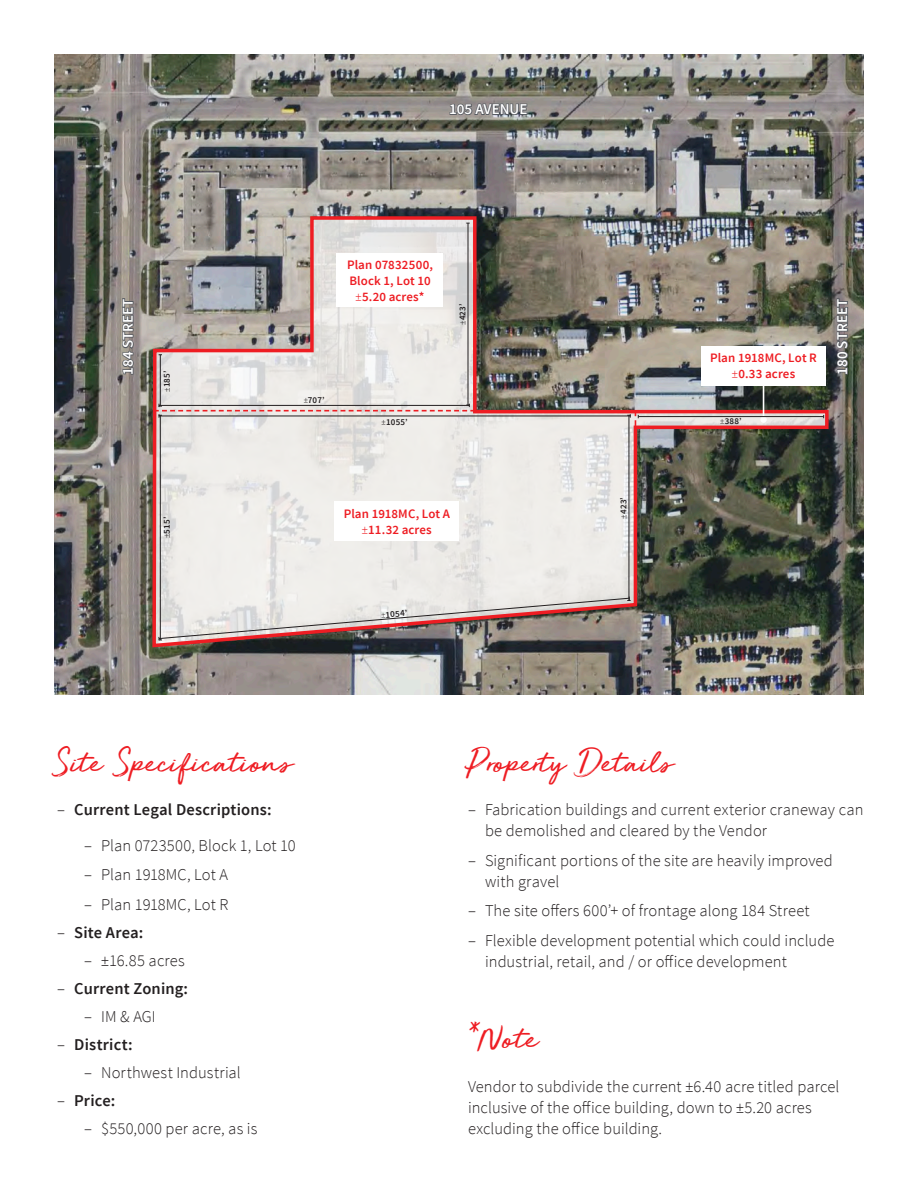
<style>
.page{position:relative;width:918px;height:1188px;background:#fff}
.page>*{position:absolute;margin:0;border:0;box-sizing:border-box;transform-origin:0 0}
.Sub_Head_-_Red{font:36px "JLL Hand";color:#ee1d23}
.Body_Text_-_Bullet{font:300 16.5px/21px "Source Sans Pro";letter-spacing:.005em;color:#231f20}
.t1{font:600 16.5px "Source Sans Pro";letter-spacing:.01em;color:#231f20}
.Disclaimer{font:600 15px "Source Sans Pro";letter-spacing:.005em;color:#fff}
.Disclaimer-2{font:600 12.9px/16.2px "Source Sans Pro";letter-spacing:.01em;color:#ee1d23}
.Disclaimer-3{font:600 9px "Source Sans Pro";letter-spacing:.025em;color:#231f20}
.s1{font-weight:300}
</style>
<div class="page">
<img style="left:54px;top:54px;width:810px;height:640px">
<svg style="left:449px;top:93px;width:79px;height:30px;background:#7d7d79"></svg>
<svg style="left:121px;top:297px;width:14px;height:78px"></svg>
<svg style="left:835px;top:298px;width:14px;height:77px"></svg>
<img style="left:151px;top:215px;width:679px;height:434px">
<div style="left:337px;top:253px;width:106px;height:54px;background:#fff"></div>
<div style="left:335px;top:501px;width:124px;height:40px;background:#fff"></div>
<div style="left:701px;top:346px;width:125px;height:39px;background:#fff"></div>
<hr style="left:763px;top:370px;width:1px;height:50px;background:#fff">
<svg style="left:760px;top:416px;width:7px;height:7px"></svg>
<hr style="left:468px;top:223px;width:1px;height:182px;background:#231f20">
<hr style="left:159px;top:416px;width:471px;height:1px;background:#231f20">
<hr style="left:638px;top:416px;width:186px;height:1px;background:#231f20">
<hr style="left:160px;top:355px;width:1px;height:51px;background:#231f20">
<hr style="left:160px;top:415px;width:1px;height:225px;background:#231f20">
<svg style="left:154px;top:404px;width:321px;height:14px;background:#ccb9b8"></svg>
<hr style="left:629px;top:415px;width:1px;height:186px;background:#231f20">
<svg style="left:627px;top:411px;width:12px;height:15px"></svg>
<svg style="left:158px;top:597px;width:473px;height:44px;background:#beada9"></svg>
<p class="Disclaimer" style="left:449px;top:100px;width:80px">105 AVENUE</p>
<p class="Disclaimer-2" style="left:347px;top:257px;width:87px">Plan 07832500,<br>Block 1, Lot 10</p>
<p class="Disclaimer-2" style="left:356px;top:289px;width:70px"><span class="s1">±</span>5.20 acres*</p>
<p class="Disclaimer" style="left:118px;top:375px;width:78px;rotate:-90deg">184 STREET</p>
<p class="Disclaimer" style="left:833px;top:375px;width:78px;rotate:-90deg">180 STREET</p>
<p class="Disclaimer-3" style="left:457px;top:325px;width:23px;rotate:-90deg"><span class="s1">±</span>423’</p>
<p class="Disclaimer-2" style="left:710px;top:350px;width:108px">Plan 1918MC, Lot R</p>
<p class="Disclaimer-2" style="left:732px;top:366px;width:65px"><span class="s1">±</span>0.33 acres</p>
<p class="Disclaimer-3" style="left:161px;top:392px;width:23px;rotate:-90deg"><span class="s1">±</span>185’</p>
<p class="Disclaimer-3" style="left:161px;top:538px;width:23px;rotate:-90deg"><span class="s1">±</span>515’</p>
<p class="Disclaimer-3" style="left:304px;top:394px;width:22px"><span class="s1">±</span>707’</p>
<p class="Disclaimer-3" style="left:382px;top:417px;width:28px"><span class="s1">±</span>1055’</p>
<p class="Disclaimer-2" style="left:344px;top:506px;width:108px">Plan 1918MC, Lot A</p>
<p class="Disclaimer-2" style="left:362px;top:522px;width:71px"><span class="s1">±</span>11.32 acres</p>
<p class="Disclaimer-3" style="left:381px;top:609px;width:28px;rotate:-5deg"><span class="s1">±</span>1054’</p>
<p class="Disclaimer-3" style="left:618px;top:519px;width:23px;rotate:-90deg"><span class="s1">±</span>423’</p>
<p class="Disclaimer-3" style="left:720px;top:416px;width:23px"><span class="s1">±</span>388’</p>
<p class="Sub_Head_-_Red" style="left:54px;top:738px;width:239px">Site Specifications</p>
<p class="Sub_Head_-_Red" style="left:468px;top:738px;width:206px">Property Details</p>
<p class="t1" style="left:57px;top:800px;width:216px"><span class="s1">–</span> Current Legal Descriptions:</p>
<p class="Body_Text_-_Bullet" style="left:84px;top:835px;width:213px">– Plan 0723500, Block 1, Lot 10</p>
<p class="Body_Text_-_Bullet" style="left:84px;top:865px;width:145px">– Plan 1918MC, Lot A</p>
<p class="Body_Text_-_Bullet" style="left:84px;top:894px;width:146px">– Plan 1918MC, Lot R</p>
<p class="t1" style="left:57px;top:922px;width:88px"><span class="s1">–</span> Site Area:</p>
<p class="Body_Text_-_Bullet" style="left:84px;top:950px;width:102px">– ±16.85 acres</p>
<p class="t1" style="left:57px;top:978px;width:132px"><span class="s1">–</span> Current Zoning:</p>
<p class="Body_Text_-_Bullet" style="left:84px;top:1006px;width:73px">– IM &amp; AGI</p>
<p class="t1" style="left:57px;top:1034px;width:77px"><span class="s1">–</span> District:</p>
<p class="Body_Text_-_Bullet" style="left:84px;top:1062px;width:158px">– Northwest Industrial</p>
<p class="t1" style="left:57px;top:1090px;width:60px"><span class="s1">–</span> Price:</p>
<p class="Body_Text_-_Bullet" style="left:84px;top:1118px;width:175px">– $550,000 per acre, as is</p>
<p class="Body_Text_-_Bullet" style="left:485px;top:800px;width:380px;text-indent:-17px">– Fabrication buildings and current exterior craneway can be demolished and cleared by the Vendor</p>
<p class="Body_Text_-_Bullet" style="left:485px;top:850px;width:349px;text-indent:-17px">– Significant portions of the site are heavily improved with gravel</p>
<p class="Body_Text_-_Bullet" style="left:468px;top:901px;width:343px">– The site offers 600’+ of frontage along 184 Street</p>
<p class="Body_Text_-_Bullet" style="left:485px;top:930px;width:351px;text-indent:-17px">– Flexible development potential which could include industrial, retail, and / or office development</p>
<p class="Sub_Head_-_Red" style="left:468px;top:1014px;width:72px">*Note</p>
<p class="Body_Text_-_Bullet" style="left:468px;top:1076px;width:373px">Vendor to subdivide the current ±6.40 acre titled parcel inclusive of the office building, down to ±5.20 acres excluding the office building.</p>
</div>
